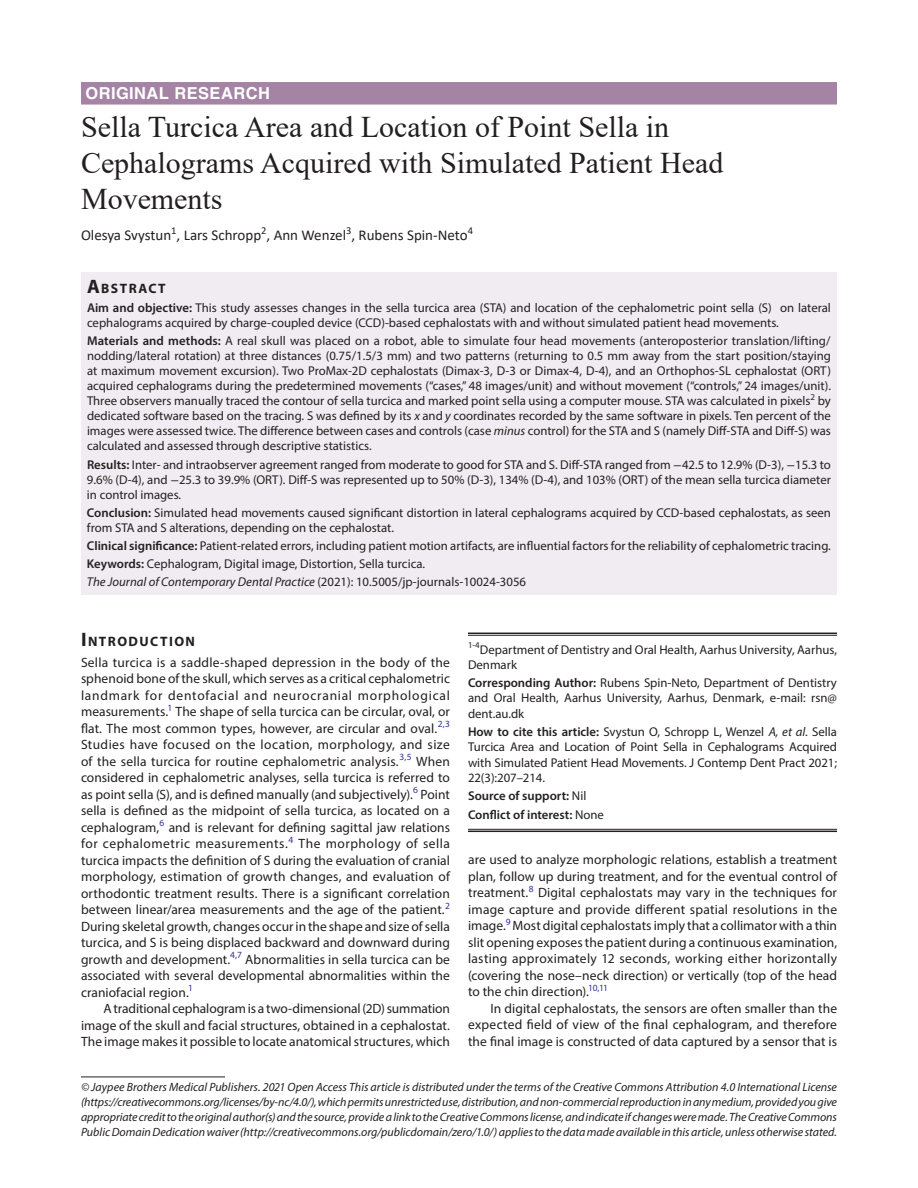
<style>
.page{position:relative;width:918px;height:1188px;background:#fff}
.page>*{position:absolute;margin:0;border:0;box-sizing:border-box;transform-origin:0 0}
.t1{font:30px/36px "Times New Roman";color:#231f20}
.JCDP-ART{font:700 16.5px "Helvetica LT Std";letter-spacing:.025em;color:#fff}
.AuthorName{font:15px "Calibri";color:#231f20}
.Head-1-first{font:700 13.65px "Myriad Pro";letter-spacing:.105em;color:#231f20}
.AbstractTitle{font:700 13.65px "Myriad Pro";letter-spacing:.105em;color:#231f20}
.Para-NoIndent{font:13.5px/16.5px "Myriad Pro";letter-spacing:.005em;color:#231f20;text-align:justify}
.Para-Indent{font:13.5px/16.5px "Myriad Pro";color:#231f20;text-align:justify}
.Keywords{font:12.75px/15px "Myriad Pro";color:#231f20}
.Corollary-Para{font:12.75px/15.3px "Myriad Pro";color:#231f20;text-align:justify}
.JT_DOI{font:italic 12.75px "Myriad Pro";color:#231f20}
.Affiliation-first{font:12.75px/15.3px "Myriad Pro";color:#231f20}
.Corollary-Para-2{font:600 12.75px "Myriad Pro";color:#231f20}
.FootNote{font:italic 12px/15px "Myriad Pro";color:#231f20;text-align:justify}
.s1{font-size:19.5px}
.s2{font-weight:600}
.s3{font-style:italic}
.s4{font-family:"STIX General"}
.s5{font-style:normal}
.s6{font-weight:400}
</style>
<div class="page">
<div style="left:81px;top:82px;width:756px;height:23px;background:#a483a5"></div>
<div style="left:81px;top:272px;width:756px;height:26px;background:#f0ecf1"></div>
<div style="left:81px;top:297px;width:756px;height:39px;background:#f0ecf1"></div>
<div style="left:81px;top:330px;width:756px;height:129px;background:#f0ecf1"></div>
<div style="left:81px;top:453px;width:756px;height:55px;background:#f0ecf1"></div>
<div style="left:81px;top:501px;width:756px;height:40px;background:#f0ecf1"></div>
<div style="left:81px;top:534px;width:756px;height:25px;background:#f0ecf1"></div>
<div style="left:81px;top:552px;width:756px;height:25px;background:#f0ecf1"></div>
<div style="left:81px;top:570px;width:756px;height:25px;background:#f0ecf1"></div>
<hr style="left:81px;top:1077px;width:144px;height:1px;background:#231f20">
<hr style="left:468px;top:633px;width:369px;height:1px;background:#231f20">
<hr style="left:468px;top:635px;width:369px;height:1px;background:#231f20">
<hr style="left:468px;top:829px;width:369px;height:1px;background:#231f20">
<hr style="left:468px;top:831px;width:369px;height:1px;background:#231f20">
<p class="JCDP-ART" style="left:86px;top:83px;width:186px">ORIGINAL RESEARCH</p>
<p class="t1" style="left:81px;top:108px;width:644px">Sella Turcica Area and Location of Point Sella in<br>Cephalograms Acquired with Simulated Patient Head<br>Movements</p>
<p class="AuthorName" style="left:81px;top:225px;width:393px">Olesya Svystun<sup>1</sup>, Lars Schropp<sup>2</sup>, Ann Wenzel<sup>3</sup>, Rubens Spin-Neto<sup>4</sup></p>
<p class="AbstractTitle" style="left:87px;top:279px;width:80px"><span class="s1">A</span>BSTRACT</p>
<p class="Keywords" style="left:87px;top:300px;width:745px"><span class="s2">Aim and objective:</span> This study assesses changes in the sella turcica area (STA) and location of the cephalometric point sella (S) on lateral cephalograms acquired by charge-coupled device (CCD)-based cephalostats with and without simulated patient head movements.</p>
<p class="Keywords" style="left:87px;top:333px;width:746px;text-align:justify"><span class="s2">Materials and methods:</span> A real skull was placed on a robot, able to simulate four head movements (anteroposterior translation/lifting/ nodding/lateral rotation) at three distances (0.75/1.5/3 mm) and two patterns (returning to 0.5 mm away from the start position/staying at maximum movement excursion). Two ProMax-2D cephalostats (Dimax-3, D-3 or Dimax-4, D-4), and an Orthophos-SL cephalostat (ORT) acquired cephalograms during the predetermined movements (“cases,” 48 images/unit) and without movement (“controls,” 24 images/unit).<br>Three observers manually traced the contour of sella turcica and marked point sella using a computer mouse. STA was calculated in pixels<sup>2</sup> by dedicated software based on the tracing. S was defined by its <span class="s3">x</span> and <span class="s3">y</span> coordinates recorded by the same software in pixels. Ten percent of the images were assessed twice. The difference between cases and controls (case <span class="s3">minus</span> control) for the STA and S (namely Diff-STA and Diff-S) was calculated and assessed through descriptive statistics.</p>
<p class="Keywords" style="left:87px;top:457px;width:745px;text-align:justify"><span class="s2">Results:</span> Inter- and intraobserver agreement ranged from moderate to good for STA and S. Diff-STA ranged from <span class="s4">−</span>42.5 to 12.9% (D-3), <span class="s4">−</span>15.3 to 9.6% (D-4), and <span class="s4">−</span>25.3 to 39.9% (ORT). Diff-S was represented up to 50% (D-3), 134% (D-4), and 103% (ORT) of the mean sella turcica diameter in control images.</p>
<p class="Keywords" style="left:87px;top:505px;width:745px"><span class="s2">Conclusion:</span> Simulated head movements caused significant distortion in lateral cephalograms acquired by CCD-based cephalostats, as seen from STA and S alterations, depending on the cephalostat.</p>
<p class="Keywords" style="left:87px;top:538px;width:745px"><span class="s2">Clinical significance:</span> Patient-related errors, including patient motion artifacts, are influential factors for the reliability of cephalometric tracing.</p>
<p class="Keywords" style="left:87px;top:556px;width:340px"><span class="s2">Keywords:</span> Cephalogram, Digital image, Distortion, Sella turcica.</p>
<p class="JT_DOI" style="left:87px;top:574px;width:441px">The Journal of Contemporary Dental Practice <span class="s5">(2021): 10.5005/jp-journals-10024-3056</span></p>
<p class="Head-1-first" style="left:81px;top:632px;width:116px"><span class="s1">I</span>NTRODUCTION</p>
<p class="Para-NoIndent" style="left:81px;top:654px;width:371px">Sella turcica is a saddle-shaped depression in the body of the sphenoid bone of the skull, which serves as a critical cephalometric landmark for dentofacial and neurocranial morphological measurements.<sup>1</sup> The shape of sella turcica can be circular, oval, or flat. The most common types, however, are circular and oval.<sup>2,3<br></sup>Studies have focused on the location, morphology, and size of the sella turcica for routine cephalometric analysis.<sup>3,5</sup> When considered in cephalometric analyses, sella turcica is referred to as point sella (S), and is defined manually (and subjectively).<sup>6</sup> Point sella is defined as the midpoint of sella turcica, as located on a cephalogram,<sup>6</sup> and is relevant for defining sagittal jaw relations for cephalometric measurements.<sup>4</sup> The morphology of sella turcica impacts the definition of S during the evaluation of cranial morphology, estimation of growth changes, and evaluation of orthodontic treatment results. There is a significant correlation between linear/area measurements and the age of the patient.<sup>2<br></sup>During skeletal growth, changes occur in the shape and size of sella turcica, and S is being displaced backward and downward during growth and development.<sup>4,7</sup> Abnormalities in sella turcica can be associated with several developmental abnormalities within the craniofacial region.<sup>1</sup></p>
<p class="Para-Indent" style="left:81px;top:1000px;width:371px;text-indent:22px">A traditional cephalogram is a two-dimensional (2D) summation image of the skull and facial structures, obtained in a cephalostat.<br>The image makes it possible to locate anatomical structures, which</p>
<p class="FootNote" style="left:81px;top:1079px;width:758px">© Jaypee Brothers Medical Publishers. 2021 Open Access This article is distributed under the terms of the Creative Commons Attribution 4.0 International License (https://creativecommons.org/licenses/by-nc/4.0/), which permits unrestricted use, distribution, and non-commercial reproduction in any medium, provided you give appropriate credit to the original author(s) and the source, provide a link to the Creative Commons license, and indicate if changes were made. The Creative Commons Public Domain Dedication waiver (http://creativecommons.org/publicdomain/zero/1.0/) applies to the data made available in this article, unless otherwise stated.</p>
<p class="Affiliation-first" style="left:468px;top:641px;width:370px"><sup>1-4</sup>Department of Dentistry and Oral Health, Aarhus University, Aarhus,<br>Denmark</p>
<p class="Corollary-Para" style="left:468px;top:675px;width:370px"><span class="s2">Corresponding Author:</span> Rubens Spin-Neto, Department of Dentistry and Oral Health, Aarhus University, Aarhus, Denmark, e-mail: rsn@ dent.au.dk</p>
<p class="Corollary-Para" style="left:468px;top:724px;width:371px"><span class="s2">How to cite this article:</span> Svystun O, Schropp L, Wenzel <span class="s3">A, et al</span>. Sella Turcica Area and Location of Point Sella in Cephalograms Acquired with Simulated Patient Head Movements. J Contemp Dent Pract 2021; 22(3):207–214.</p>
<p class="Corollary-Para-2" style="left:468px;top:788px;width:120px">Source of support: <span class="s6">Nil</span></p>
<p class="Corollary-Para-2" style="left:468px;top:806px;width:137px">Conflict of interest: <span class="s6">None</span></p>
<p class="Para-Indent" style="left:468px;top:851px;width:371px">are used to analyze morphologic relations, establish a treatment plan, follow up during treatment, and for the eventual control of treatment.<sup>8</sup> Digital cephalostats may vary in the techniques for image capture and provide different spatial resolutions in the image.<sup>9</sup> Most digital cephalostats imply that a collimator with a thin slit opening exposes the patient during a continuous examination, lasting approximately 12 seconds, working either horizontally (covering the nose–neck direction) or vertically (top of the head to the chin direction).<sup>10,11</sup></p>
<p class="Para-Indent" style="left:468px;top:1000px;width:370px;text-indent:22px">In digital cephalostats, the sensors are often smaller than the expected field of view of the final cephalogram, and therefore the final image is constructed of data captured by a sensor that is</p>
</div>
